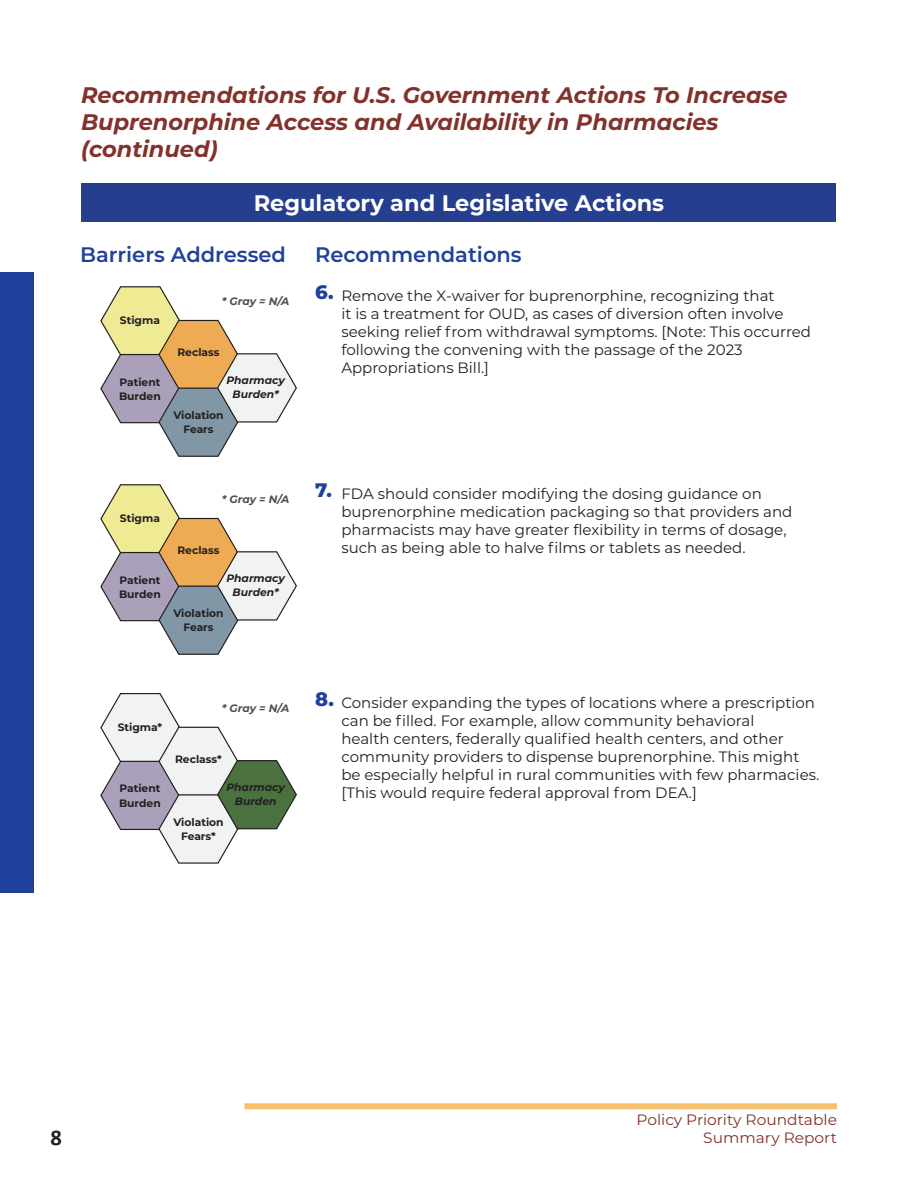
<style>
.page{position:relative;width:918px;height:1188px;background:#fff}
.page>*{position:absolute;margin:0;border:0;box-sizing:border-box;transform-origin:0 0}
.t1{font:italic 700 22.5px/27px "Montserrat";color:#82312b}
._11-GreenBar_Headers{font:700 22.5px "Montserrat";color:#fff}
.t2{font:700 22.5px "Calibri";color:#231f20}
._06-Subhead_2_Blue{font:600 21px "Montserrat";color:#20419b}
._10-NUMBERS{font:800 19.5px "Montserrat";color:#20419b}
._03-Body-Type-Short-Term{font:15px/18px "Montserrat";color:#231f20}
.t3{font:15px/18px "Montserrat";color:#82312b;text-align:right}
._03-Body-Type{font:700 10.65px/14.2px "Montserrat";color:#231f20;text-align:center}
._03-Body-Type-2{font:italic 700 10.65px/14.2px "Montserrat";color:#231f20;text-align:center}
._03-Body-Type-3{font:italic 700 10.65px "Montserrat";color:#4c4d4f}
</style>
<div class="page">
<div style="left:244px;top:1103px;width:593px;height:6px;background:#f7c16d"></div>
<div style="left:0;top:272px;width:34px;height:621px;background:#20419b"></div>
<div style="left:82px;top:184px;width:754px;height:38px;background:#253f8e"></div>
<svg style="left:100px;top:286px;width:197px;height:171px"></svg>
<svg style="left:100px;top:484px;width:197px;height:171px"></svg>
<svg style="left:100px;top:693px;width:197px;height:171px"></svg>
<h2 class="t1" style="left:81px;top:80px;width:708px">Recommendations for U.S. Government Actions To Increase<br>Buprenorphine Access and Availability in Pharmacies (continued)</h2>
<p class="_11-GreenBar_Headers" style="left:254px;top:187px;width:412px">Regulatory and Legislative Actions</p>
<p class="_06-Subhead_2_Blue" style="left:80px;top:239px;width:207px">Barriers Addressed</p>
<p class="_06-Subhead_2_Blue" style="left:315px;top:239px;width:208px">Recommendations</p>
<p class="_03-Body-Type" style="left:120px;top:313px;width:42px">Stigma</p>
<p class="_03-Body-Type" style="left:119px;top:374px;width:43px;text-align:left">Patient<br>Burden</p>
<p class="_03-Body-Type-3" style="left:222px;top:294px;width:69px">* Gray = N/A</p>
<p class="_03-Body-Type" style="left:177px;top:345px;width:44px">Reclass</p>
<p class="_03-Body-Type-2" style="left:226px;top:373px;width:60px">Pharmacy<br>Burden*</p>
<p class="_03-Body-Type" style="left:173px;top:408px;width:52px">Violation<br>Fears</p>
<p class="_03-Body-Type" style="left:120px;top:511px;width:42px">Stigma</p>
<p class="_03-Body-Type" style="left:119px;top:572px;width:43px">Patient</p>
<p class="_03-Body-Type" style="left:119px;top:586px;width:43px">Burden</p>
<p class="_03-Body-Type-3" style="left:222px;top:492px;width:69px">* Gray = N/A</p>
<p class="_03-Body-Type" style="left:177px;top:543px;width:44px">Reclass</p>
<p class="_03-Body-Type-2" style="left:226px;top:571px;width:60px">Pharmacy</p>
<p class="_03-Body-Type-2" style="left:233px;top:585px;width:48px">Burden*</p>
<p class="_03-Body-Type" style="left:173px;top:606px;width:52px">Violation</p>
<p class="_03-Body-Type" style="left:183px;top:620px;width:32px">Fears</p>
<p class="_03-Body-Type" style="left:118px;top:719px;width:46px">Stigma*</p>
<p class="_03-Body-Type" style="left:119px;top:781px;width:43px">Patient</p>
<p class="_03-Body-Type" style="left:119px;top:795px;width:43px">Burden</p>
<p class="_03-Body-Type-3" style="left:222px;top:701px;width:69px">* Gray = N/A</p>
<p class="_03-Body-Type" style="left:175px;top:752px;width:48px">Reclass*</p>
<p class="_03-Body-Type-2" style="left:226px;top:779px;width:60px">Pharmacy</p>
<p class="_03-Body-Type-2" style="left:235px;top:794px;width:43px">Burden</p>
<p class="_03-Body-Type" style="left:173px;top:814px;width:52px">Violation</p>
<p class="_03-Body-Type" style="left:181px;top:829px;width:36px">Fears*</p>
<p class="_10-NUMBERS" style="left:315px;top:278px;width:20px">6.</p>
<p class="_03-Body-Type-Short-Term" style="left:341px;top:286px;width:471px">Remove the X-waiver for buprenorphine, recognizing that<br>it is a treatment for OUD, as cases of diversion often involve seeking relief from withdrawal symptoms. [Note: This occurred following the convening with the passage of the 2023<br>Appropriations Bill.]</p>
<p class="_10-NUMBERS" style="left:315px;top:476px;width:18px">7.</p>
<p class="_03-Body-Type-Short-Term" style="left:341px;top:484px;width:453px">FDA should consider modifying the dosing guidance on buprenorphine medication packaging so that providers and pharmacists may have greater flexibility in terms of dosage, such as being able to halve films or tablets as needed.</p>
<p class="_10-NUMBERS" style="left:315px;top:685px;width:20px">8.</p>
<p class="_03-Body-Type-Short-Term" style="left:341px;top:693px;width:479px">Consider expanding the types of locations where a prescription can be filled. For example, allow community behavioral<br>health centers, federally qualified health centers, and other community providers to dispense buprenorphine. This might be especially helpful in rural communities with few pharmacies. [This would require federal approval from DEA.]</p>
<h1 class="t2" style="left:51px;top:1121px;width:13px">8</h1>
<p class="t3" style="left:637px;top:1110px;width:202px">Policy Priority Roundtable<br>Summary Report</p>
</div>
